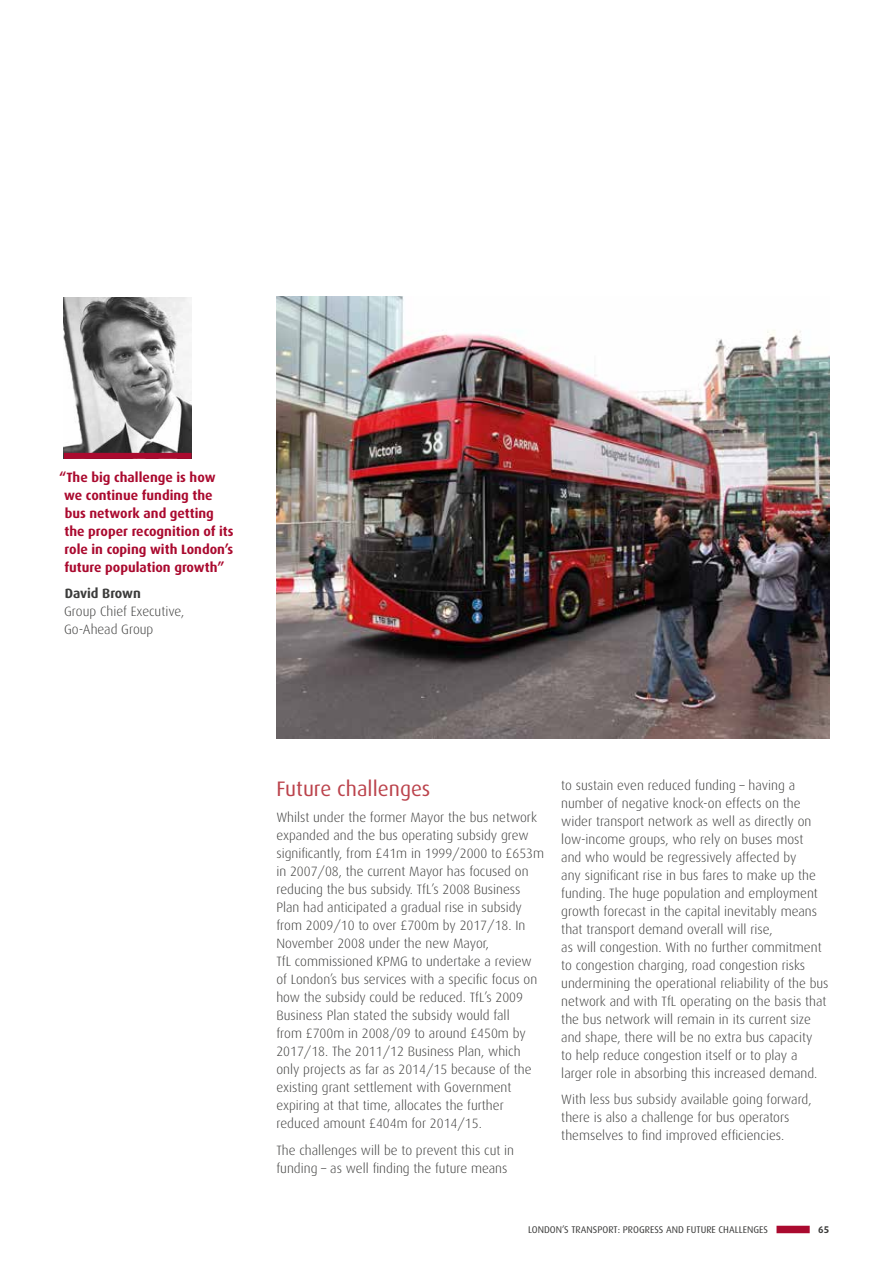
<style>
.page{position:relative;width:893px;height:1263px;background:#fff}
.page>*{position:absolute;margin:0;border:0;box-sizing:border-box;transform-origin:0 0}
.t1{font:21px "Dax";color:#bb434c}
.t2{font:300 13.5px/18px "Dax";color:#3c3c3b}
.t3{font:700 13.5px/18px "Dax";color:#aa0a2f}
.t4{font:700 13.5px "Dax";color:#3c3c3b}
.t5{font:9.75px "Dax";color:#3c3c3b}
.t6{font:700 9.75px "Dax";color:#3c3c3b}
</style>
<div class="page">
<div style="left:776px;top:1226px;width:34px;height:7px;background:#aa0a2f"></div>
<img style="left:64px;top:298px;width:127px;height:155px">
<img style="left:276px;top:297px;width:553px;height:441px">
<div style="left:64px;top:453px;width:128px;height:6px;background:#aa0a2f"></div>
<p class="t3" style="left:64px;top:468px;width:171px;text-indent:-5px">“The big challenge is how we continue funding the bus network and getting the proper recognition of its role in coping with London’s future population growth”</p>
<p class="t4" style="left:65px;top:586px;width:78px">David Brown</p>
<p class="t2" style="left:64px;top:603px;width:122px">Group Chief Executive,<br>Go-Ahead Group</p>
<h1 class="t1" style="left:276px;top:777px;width:156px">FUTURE CHALLENGES</h1>
<p class="t2" style="left:276px;top:809px;width:269px">Whilst under the former Mayor the bus network expanded and the bus operating subsidy grew significantly, from £41m in 1999/2000 to £653m in 2007/08, the current Mayor has focused on reducing the bus subsidy. TfL’s 2008 Business Plan had anticipated a gradual rise in subsidy from 2009/10 to over £700m by 2017/18. In November 2008 under the new Mayor,<br>TfL commissioned KPMG to undertake a review of London’s bus services with a specific focus on how the subsidy could be reduced. TfL’s 2009<br>Business Plan stated the subsidy would fall<br>from £700m in 2008/09 to around £450m by 2017/18. The 2011/12 Business Plan, which only projects as far as 2014/15 because of the existing grant settlement with Government expiring at that time, allocates the further reduced amount £404m for 2014/15.</p>
<p class="t2" style="left:276px;top:1141px;width:239px">The challenges will be to prevent this cut in funding – as well finding the future means</p>
<p class="t2" style="left:561px;top:776px;width:269px">to sustain even reduced funding – having a number of negative knock-on effects on the wider transport network as well as directly on low-income groups, who rely on buses most<br>and who would be regressively affected by<br>any significant rise in bus fares to make up the funding. The huge population and employment growth forecast in the capital inevitably means that transport demand overall will rise,<br>as will congestion. With no further commitment to congestion charging, road congestion risks undermining the operational reliability of the bus network and with TfL operating on the basis that the bus network will remain in its current size and shape, there will be no extra bus capacity<br>to help reduce congestion itself or to play a larger role in absorbing this increased demand.</p>
<p class="t2" style="left:561px;top:1091px;width:252px">With less bus subsidy available going forward, there is also a challenge for bus operators themselves to find improved efficiencies.</p>
<p class="t5" style="left:528px;top:1224px;width:241px">LONDON’S TRANSPORT: PROGRESS AND FUTURE CHALLENGES</p>
<p class="t6" style="left:818px;top:1224px;width:12px">65</p>
</div>
